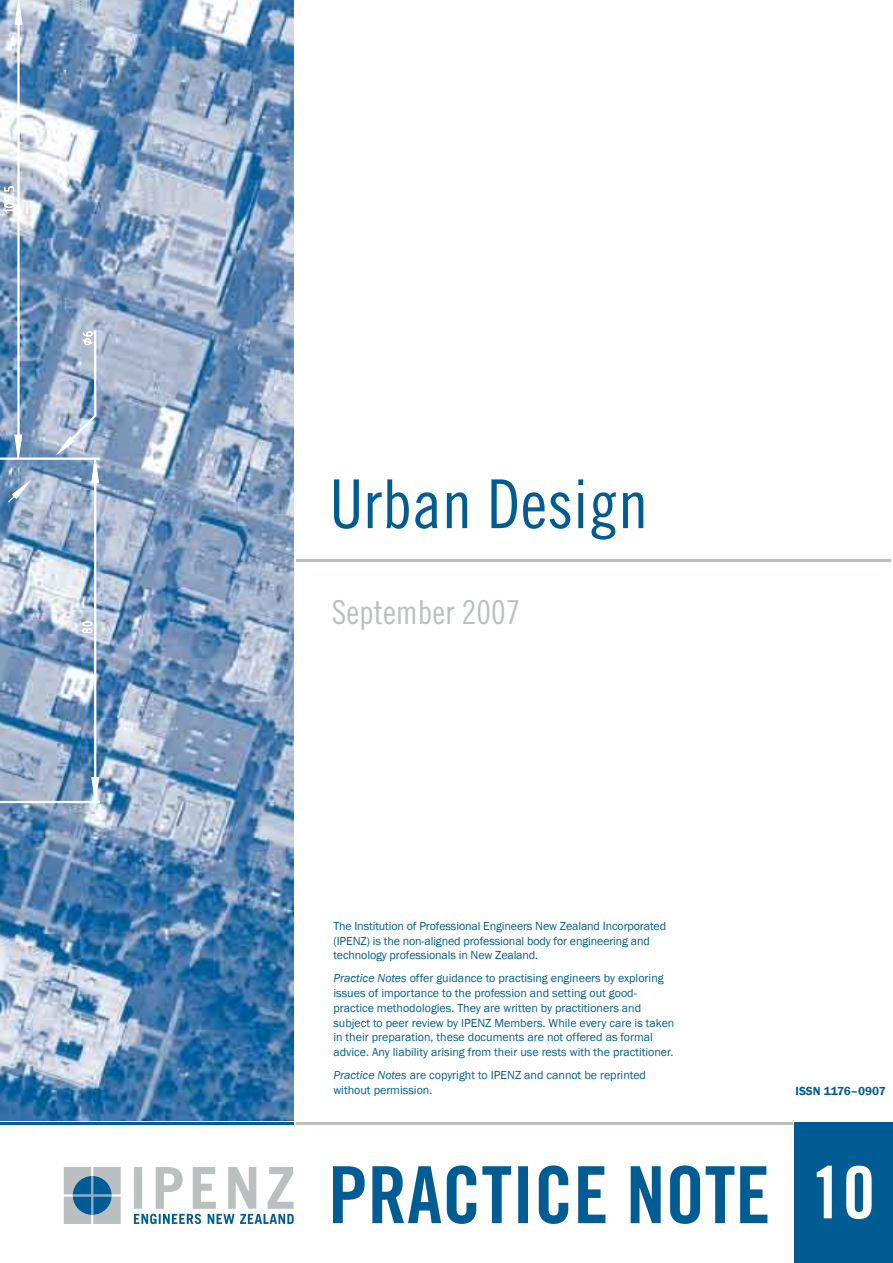
<style>
.page{position:relative;width:893px;height:1263px;background:#fff}
.page>*{position:absolute;margin:0;border:0;box-sizing:border-box;transform-origin:0 0}
.t1{font:72px "Trade Gothic Bold Cond Twenty";color:#fff}
.t2{font:67.5px "Trade Gothic Cond Eighteen";color:#005c92}
.t3{font:33px "Trade Gothic Cond Eighteen";color:#babfc0}
.t4{font:12px/14.7px "Franklin Gothic";color:#005c92}
.t5{font:600 12px "Franklin Gothic";color:#005c92}
.s1{font-style:italic}
</style>
<div class="page">
<img style="left:0;top:0;width:293px;height:1121px">
<svg style="left:64px;top:1167px;width:57px;height:57px;background:#80a1b4"></svg>
<svg style="left:134px;top:1167px;width:160px;height:57px"></svg>
<svg style="left:333px;top:1165px;width:434px;height:59px"></svg>
<hr style="left:296px;top:1122px;width:496px;height:3px;background:#babfc0">
<hr style="left:0;top:1122px;width:294px;height:3px;background:#005c92">
<div style="left:794px;top:1122px;width:99px;height:141px;background:#005c92"></div>
<hr style="left:296px;top:559px;width:594px;height:3px;background:#babfc0">
<img style="left:0;top:0;width:100px;height:803px">
<h2 class="t2" style="left:330px;top:464px;width:320px">Urban Design</h2>
<h3 class="t3" style="left:332px;top:592px;width:190px">September 2007</h3>
<p class="t4" style="left:333px;top:919px;width:334px">The Institution of Professional Engineers New Zealand Incorporated (IPENZ) is the non-aligned professional body for engineering and technology professionals in New Zealand.</p>
<p class="t4" style="left:333px;top:971px;width:343px"><span class="s1">Practice Notes</span> offer guidance to practising engineers by exploring issues of importance to the profession and setting out good&shy;practice methodologies. They are written by practitioners and subject to peer review by IPENZ Members. While every care is taken in their preparation, these documents are not offered as formal advice. Any liability arising from their use rests with the practitioner.</p>
<p class="t4" style="left:333px;top:1068px;width:314px"><span class="s1">Practice Notes</span> are copyright to IPENZ and cannot be reprinted without permission.</p>
<p class="t5" style="left:795px;top:1084px;width:92px">ISSN 1176–0907</p>
<h1 class="t1" style="left:811px;top:1149px;width:65px">10</h1>
</div>
